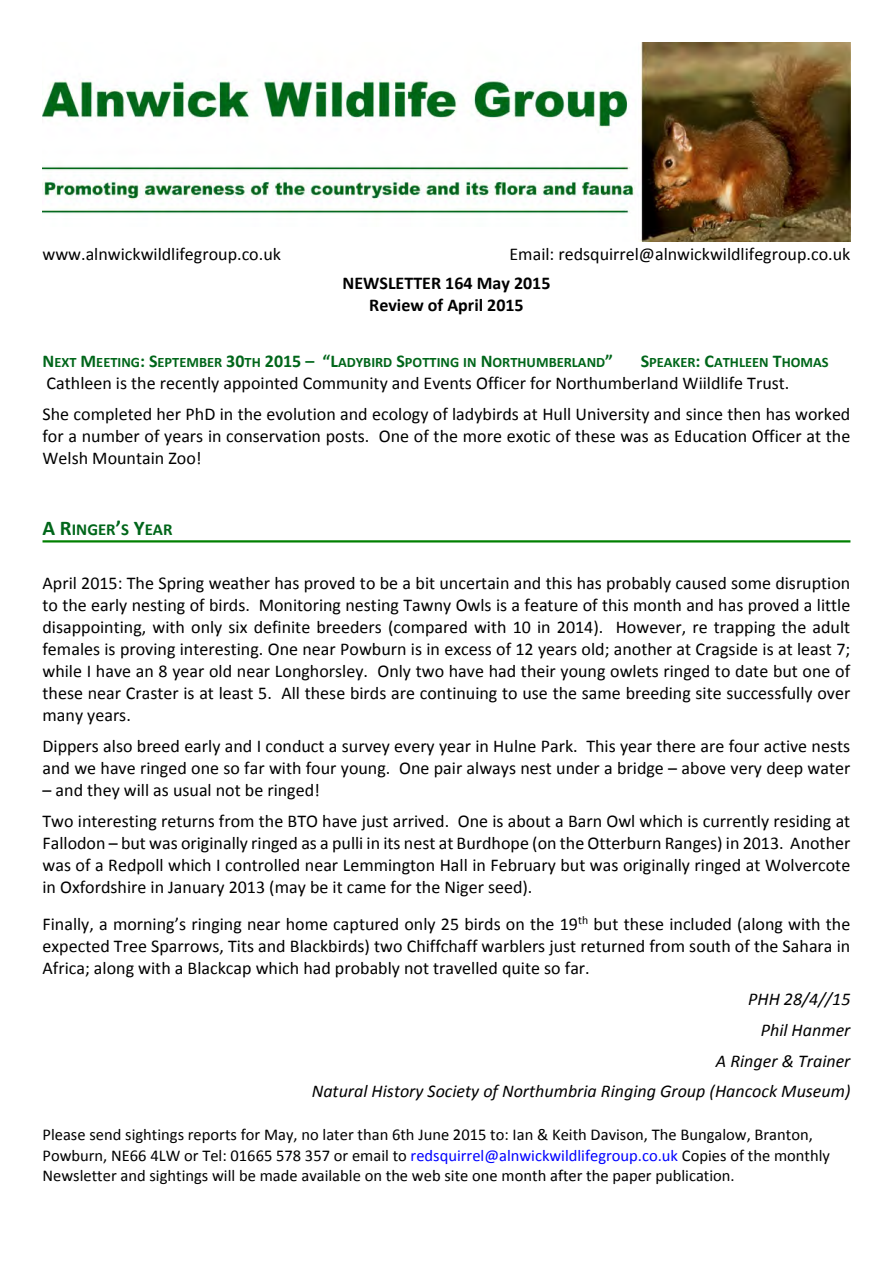
<style>
.page{position:relative;width:893px;height:1263px;background:#fff}
.page>*{position:absolute;margin:0;border:0;box-sizing:border-box;transform-origin:0 0}
.t1{font:18px/22px "Calibri";color:#000}
.t2{font:italic 18px/31px "Calibri";color:#000;text-align:right}
.t3{font:700 18px/22px "Calibri";color:#000;text-align:center}
.t4{font:700 16.8px "Calibri";color:#00661a}
.t5{font:16.5px/20.1px "Calibri";color:#000}
.t6{font:700 14.4px "Calibri";color:#00661a}
.s1{font-size:18px}
.s2{font-size:21px}
.s3{color:#00f}
</style>
<div class="page">
<img style="left:43px;top:43px;width:807px;height:199px">
<hr style="left:43px;top:540px;width:807px;height:2px;background:#008000">
<p class="t1" style="left:43px;top:245px;width:240px">www.alnwickwildlifegroup.co.uk</p>
<p class="t1" style="left:509px;top:245px;width:342px">Email: redsquirrel@alnwickwildlifegroup.co.uk</p>
<p class="t3" style="left:343px;top:274px;width:209px">NEWSLETTER 164 May 2015<br>Review of April 2015</p>
<p class="t6" style="left:43px;top:356px;width:572px"><span class="s1">N</span>EXT <span class="s1">M</span>EETING<span class="s1">: S</span>EPTEMBER <span class="s1">30</span>TH <span class="s1">2015 – “L</span>ADYBIRD <span class="s1">S</span>POTTING IN <span class="s1">N</span>ORTHUMBERLAND<span class="s1">”</span></p>
<p class="t6" style="left:641px;top:356px;width:189px"><span class="s1">S</span>PEAKER<span class="s1">: C</span>ATHLEEN <span class="s1">T</span>HOMAS</p>
<p class="t1" style="left:43px;top:369px;width:809px;line-height:31px">Cathleen is the recently appointed Community and Events Officer for Northumberland Wiildlife Trust.<br>She completed her PhD in the evolution and ecology of ladybirds at Hull University and since then has worked</p>
<p class="t1" style="left:43px;top:426px;width:809px">for a number of years in conservation posts. One of the more exotic of these was as Education Officer at the<br>Welsh Mountain Zoo!</p>
<p class="t4" style="left:43px;top:522px;width:132px"><span class="s2">A R</span>INGER<span class="s2">’</span>S <span class="s2">Y</span>EAR</p>
<p class="t1" style="left:43px;top:574px;width:809px;text-align:justify">April 2015: The Spring weather has proved to be a bit uncertain and this has probably caused some disruption to the early nesting of birds. Monitoring nesting Tawny Owls is a feature of this month and has proved a little disappointing, with only six definite breeders (compared with 10 in 2014). However, re trapping the adult females is proving interesting. One near Powburn is in excess of 12 years old; another at Cragside is at least 7; while I have an 8 year old near Longhorsley. Only two have had their young owlets ringed to date but one of these near Craster is at least 5. All these birds are continuing to use the same breeding site successfully over many years.</p>
<p class="t1" style="left:43px;top:736px;width:809px">Dippers also breed early and I conduct a survey every year in Hulne Park. This year there are four active nests and we have ringed one so far with four young. One pair always nest under a bridge – above very deep water</p>
<p class="t1" style="left:43px;top:776px;width:809px;line-height:31px">– and they will as usual not be ringed!<br>Two interesting returns from the BTO have just arrived. One is about a Barn Owl which is currently residing at</p>
<p class="t1" style="left:43px;top:833px;width:809px;text-align:justify">Fallodon – but was originally ringed as a pulli in its nest at Burdhope (on the Otterburn Ranges) in 2013. Another was of a Redpoll which I controlled near Lemmington Hall in February but was originally ringed at Wolvercote in Oxfordshire in January 2013 (may be it came for the Niger seed).</p>
<p class="t1" style="left:43px;top:914px;width:809px;text-align:justify">Finally, a morning’s ringing near home captured only 25 birds on the 19<sup>th</sup> but these included (along with the expected Tree Sparrows, Tits and Blackbirds) two Chiffchaff warblers just returned from south of the Sahara in Africa; along with a Blackcap which had probably not travelled quite so far.</p>
<p class="t2" style="left:312px;top:984px;width:540px">PHH 28/4//15<br>Phil Hanmer<br>A Ringer &amp; Trainer<br>Natural History Society of Northumbria Ringing Group (Hancock Museum)</p>
<p class="t5" style="left:43px;top:1126px;width:789px">Please send sightings reports for May, no later than 6th June 2015 to: Ian &amp; Keith Davison, The Bungalow, Branton,<br>Powburn, NE66 4LW or Tel: 01665 578 357 or email to <span class="s3">redsquirrel@alnwickwildlifegroup.co.uk</span> Copies of the monthly<br>Newsletter and sightings will be made available on the web site one month after the paper publication.</p>
</div>
